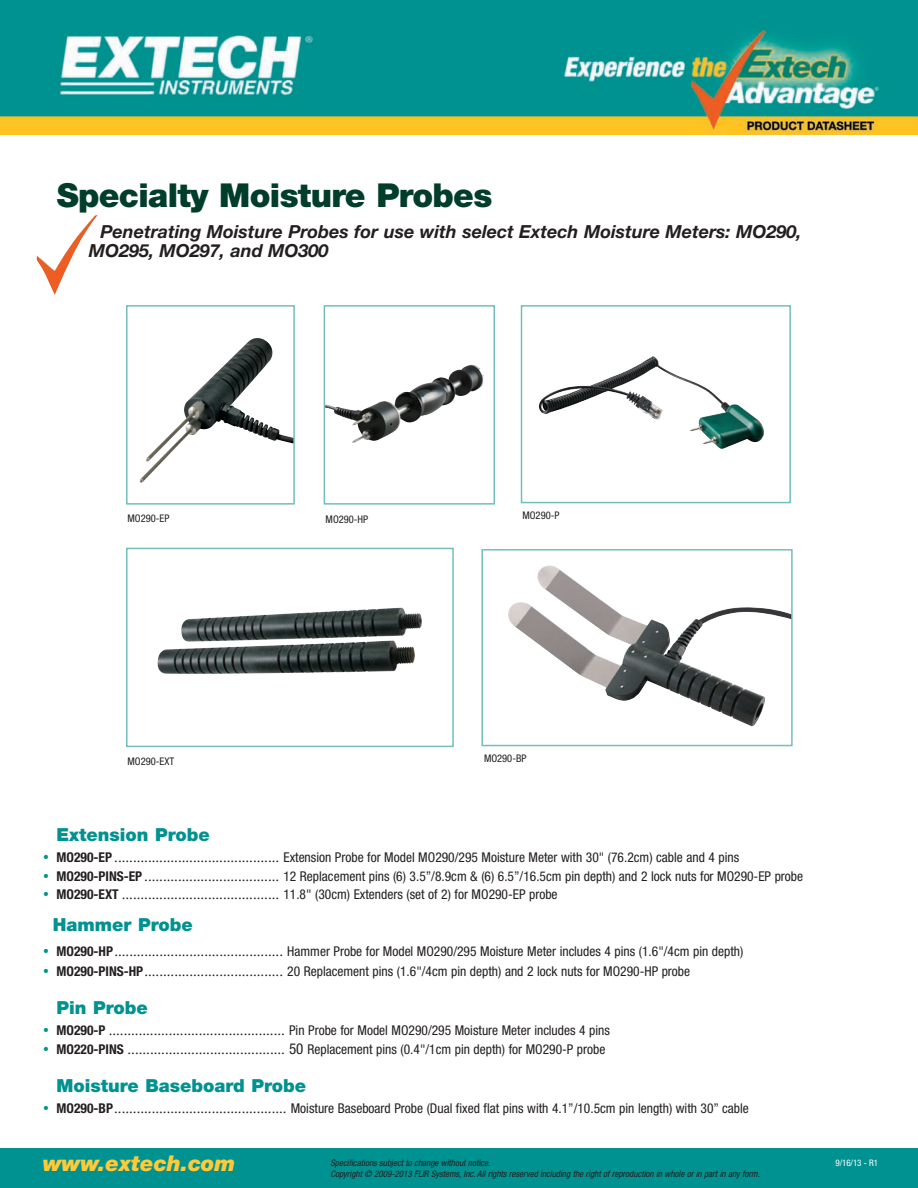
<style>
.page{position:relative;width:918px;height:1188px;background:#fff}
.page>*{position:absolute;margin:0;border:0;box-sizing:border-box;transform-origin:0 0}
.t1{font:900 33px "Helvetica Neue LT";letter-spacing:-.02em;color:#003d2a}
.t2{font:italic 900 21.75px "Helvetica Neue LT";color:#ffc938}
.t3{font:italic 700 18px/19.5px "Helvetica Neue LT";color:#231f20}
.t4{font:900 18px "Helvetica Neue LT";color:#009290}
.t5{font:condensed 13.5px "Helvetica Neue LT";color:#231f20}
.t6{font:condensed 10.5px "Helvetica Neue LT";color:#231f20}
.t7{font:italic condensed 9px "Helvetica Neue LT";color:#231f20}
.t8{font:condensed 9px "Helvetica Neue LT";color:#fff}
.s1{font-family:"Adobe Garamond";font-stretch:normal;font-size:15px;color:#00948b}
.s2{font-weight:700}
.s3{font-family:"Adobe Garamond";font-stretch:normal;font-size:15px}
.s4{font-size:15px}
</style>
<div class="page">
<div style="left:0;top:1148px;width:918px;height:40px;background:#009290"></div>
<img style="left:37px;top:215px;width:61px;height:80px">
<img style="left:0;top:0;width:918px;height:135px">
<img style="left:140px;top:338px;width:152px;height:145px">
<div style="left:126px;top:305px;width:169px;height:200px;border:2px solid #72bebc"></div>
<img style="left:532px;top:565px;width:258px;height:115px">
<div style="left:481px;top:549px;width:312px;height:197px;border:2px solid #72bebc"></div>
<img style="left:327px;top:365px;width:157px;height:78px">
<div style="left:324px;top:305px;width:171px;height:200px;border:2px solid #72bebc"></div>
<img style="left:541px;top:356px;width:223px;height:93px">
<div style="left:521px;top:305px;width:270px;height:198px;border:2px solid #72bebc"></div>
<img style="left:157px;top:608px;width:265px;height:66px">
<div style="left:126px;top:548px;width:328px;height:199px;border:2px solid #72bebc"></div>
<h1 class="t1" style="left:57px;top:184px;width:437px">Specialty Moisture Probes</h1>
<h3 class="t3" style="left:89px;top:223px;width:714px;text-indent:12px">Penetrating Moisture Probes for use with select Extech Moisture Meters: MO290,<br>MO295, MO297, and MO300</h3>
<p class="t6" style="left:128px;top:514px;width:43px">MO290-EP</p>
<p class="t6" style="left:522px;top:512px;width:39px">MO290-P</p>
<p class="t6" style="left:326px;top:516px;width:44px">MO290-HP</p>
<p class="t6" style="left:128px;top:758px;width:48px">MO290-EXT</p>
<p class="t6" style="left:484px;top:754px;width:44px">MO290-BP</p>
<h3 class="t4" style="left:57px;top:828px;width:155px">Extension Probe</h3>
<p class="t5" style="left:43px;top:853px;width:697px"><span class="s1">•</span> <span class="s2">MO290-EP</span> <span class="s3">............................................</span> Extension Probe for Model MO290/295 Moisture Meter with 30" (76.2cm) cable and 4 pins</p>
<p class="t5" style="left:43px;top:871px;width:761px"><span class="s1">•</span> <span class="s2">MO290-PINS-EP</span> <span class="s3">....................................</span> 12 Replacement pins (6) 3.5”/8.9cm &amp; (6) 6.5”/16.5cm pin depth) and 2 lock nuts for MO290-EP probe</p>
<p class="t5" style="left:43px;top:889px;width:516px"><span class="s1">•</span> <span class="s2">MO290-EXT</span> <span class="s3">..........................................</span> 11.8" (30cm) Extenders (set of 2) for MO290-EP probe</p>
<h3 class="t4" style="left:53px;top:918px;width:141px">Hammer Probe</h3>
<p class="t5" style="left:43px;top:947px;width:702px"><span class="s1">•</span> <span class="s2">MO290-HP</span><span class="s3">.............................................</span> Hammer Probe for Model MO290/295 Moisture Meter includes 4 pins (1.6"/4cm pin depth)</p>
<p class="t5" style="left:43px;top:967px;width:648px"><span class="s1">•</span> <span class="s2">MO290-PINS-HP</span><span class="s3">.....................................</span> 20 Replacement pins (1.6"/4cm pin depth) and 2 lock nuts for MO290-HP probe</p>
<h3 class="t4" style="left:57px;top:1002px;width:93px">Pin Probe</h3>
<p class="t5" style="left:43px;top:1026px;width:568px"><span class="s1">•</span> <span class="s2">MO290-P</span> <span class="s3">...............................................</span> Pin Probe for Model MO290/295 Moisture Meter includes 4 pins</p>
<p class="t5" style="left:43px;top:1044px;width:564px"><span class="s1">•</span> <span class="s2">MO220-PINS</span> <span class="s3">..........................................</span> <span class="s4">50</span> Replacement pins (0.4"/1cm pin depth) for MO290-P probe</p>
<h3 class="t4" style="left:57px;top:1079px;width:251px">Moisture Baseboard Probe</h3>
<p class="t5" style="left:43px;top:1103px;width:707px"><span class="s1">•</span> <span class="s2">MO290-BP</span><span class="s3">..............................................</span> Moisture Baseboard Probe (Dual fixed flat pins with 4.1”/10.5cm pin length) with 30” cable</p>
<h2 class="t2" style="left:43px;top:1156px;width:194px">www.extech.com</h2>
<p class="t7" style="left:330px;top:1160px;width:161px">Specifications subject to change without notice.</p>
<p class="t7" style="left:330px;top:1171px;width:431px">Copyright © 2009-2013 FLIR Systems, Inc. All rights reserved including the right of reproduction in whole or in part in any form.</p>
<p class="t8" style="left:835px;top:1160px;width:44px">9/16/13 - R1</p>
</div>
